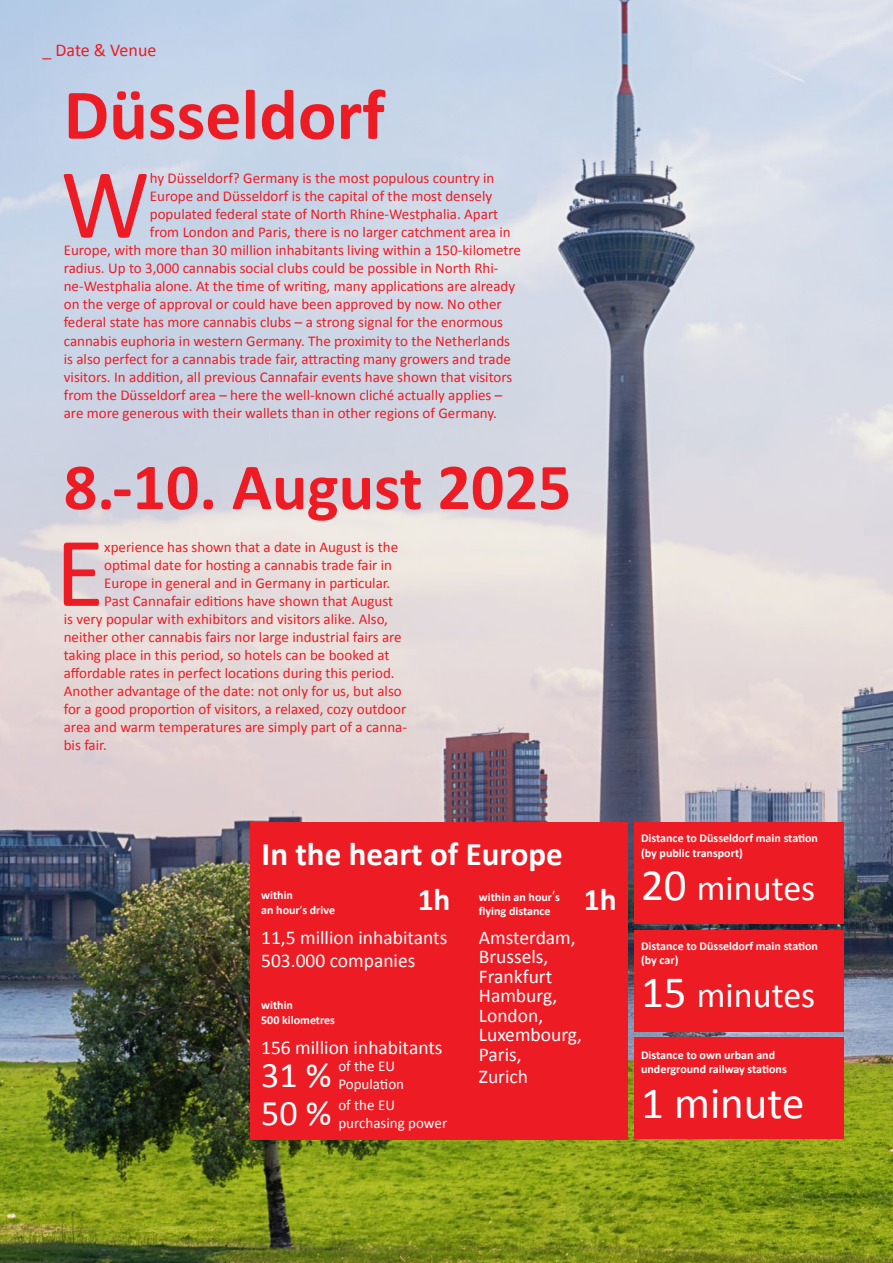
<style>
.page{position:relative;width:893px;height:1263px;background:#fff}
.page>*{position:absolute;margin:0;border:0;box-sizing:border-box;transform-origin:0 0}
.t1{font:100.05px "Calibri";color:#ed1c24}
.t2{font:700 72px "Calibri";color:#ed1c24}
.t3{font:700 66px "Calibri";color:#ed1c24}
.t4{font:45px "Calibri";color:#fff}
.t5{font:36px/37.5px "Calibri";color:#fff}
.t6{font:700 33px "Calibri";color:#fff}
.t7{font:700 31.5px "Calibri";color:#fff}
.t8{font:19.5px/19.5px "Calibri";color:#fff}
.t9{font:18px "Calibri";color:#ed1c24}
.t10{font:15px "Calibri";color:#ed1c24}
.t11{font:15px/18px "Calibri";color:#fff}
.t12{font:700 12px/14.4px "Calibri";color:#fff}
.s1{font-family:"Myriad Pro";font-weight:400;font-size:15px}
.s2{font-family:"Myriad Pro";font-weight:400}
.s3{font-size:45px}
</style>
<div class="page">
<img style="left:0;top:0;width:893px;height:1263px">
<div style="left:250px;top:822px;width:378px;height:317px;background:#ed1c24"></div>
<div style="left:634px;top:822px;width:210px;height:101px;background:#ed1c24"></div>
<div style="left:634px;top:930px;width:210px;height:101px;background:#ed1c24"></div>
<div style="left:634px;top:1038px;width:210px;height:101px;background:#ed1c24"></div>
<p class="t9" style="left:43px;top:38px;width:115px">_ Date &amp; Venue</p>
<h2 class="t2" style="left:64px;top:64px;width:323px">Düsseldorf</h2>
<h1 class="t1" style="left:61px;top:135px;width:91px">W</h1>
<p class="t10" style="left:150px;top:168px;width:346px">hy Düsseldorf? Germany is the most populous country in</p>
<p class="t10" style="left:150px;top:186px;width:344px">Europe and Düsseldorf is the capital of the most densely</p>
<p class="t10" style="left:150px;top:204px;width:350px">populated federal state of North Rhine-Westphalia. Apart</p>
<p class="t10" style="left:150px;top:222px;width:362px">from London and Paris, there is no larger catchment area in</p>
<p class="t10" style="left:64px;top:240px;width:459px">Europe, with more than 30 million inhabitants living within a 150-kilometre</p>
<p class="t10" style="left:64px;top:258px;width:436px">radius. Up to 3,000 cannabis social clubs could be possible in North Rhi-</p>
<p class="t10" style="left:64px;top:276px;width:453px">ne-Westphalia alone. At the time of writing, many applications are already</p>
<p class="t10" style="left:64px;top:294px;width:440px">on the verge of approval or could have been approved by now. No other</p>
<p class="t10" style="left:64px;top:312px;width:441px">federal state has more cannabis clubs – a strong signal for the enormous</p>
<p class="t10" style="left:64px;top:330px;width:448px">cannabis euphoria in western Germany. The proximity to the Netherlands</p>
<p class="t10" style="left:64px;top:348px;width:449px">is also perfect for a cannabis trade fair, attracting many growers and trade</p>
<p class="t10" style="left:64px;top:366px;width:450px">visitors. In addition, all previous Cannafair events have shown that visitors</p>
<p class="t10" style="left:64px;top:384px;width:440px">from the Düsseldorf area – here the well-known cliché actually applies –</p>
<p class="t10" style="left:64px;top:402px;width:435px">are more generous with their wallets than in other regions of Germany.</p>
<h3 class="t3" style="left:64px;top:440px;width:509px">8.-10. August 2025</h3>
<h1 class="t1" style="left:55px;top:503px;width:50px">E</h1>
<p class="t10" style="left:104px;top:536px;width:295px">xperience has shown that a date in August is the</p>
<p class="t10" style="left:104px;top:554px;width:289px">optimal date for hosting a cannabis trade fair in</p>
<p class="t10" style="left:104px;top:572px;width:288px">Europe in general and in Germany in particular.</p>
<p class="t10" style="left:104px;top:590px;width:290px">Past Cannafair editions have shown that August</p>
<p class="t10" style="left:64px;top:608px;width:326px">is very popular with exhibitors and visitors alike. Also,</p>
<p class="t10" style="left:64px;top:626px;width:339px">neither other cannabis fairs nor large industrial fairs are</p>
<p class="t10" style="left:64px;top:644px;width:327px">taking place in this period, so hotels can be booked at</p>
<p class="t10" style="left:64px;top:662px;width:332px">affordable rates in perfect locations during this period.</p>
<p class="t10" style="left:64px;top:680px;width:339px">Another advantage of the date: not only for us, but also</p>
<p class="t10" style="left:64px;top:698px;width:344px">for a good proportion of visitors, a relaxed, cozy outdoor</p>
<p class="t10" style="left:64px;top:716px;width:345px">area and warm temperatures are simply part of a canna-</p>
<p class="t10" style="left:64px;top:734px;width:44px">bis fair.</p>
<h3 class="t6" style="left:262px;top:830px;width:303px">In the heart of Europe</h3>
<h3 class="t7" style="left:418px;top:877px;width:34px">1h</h3>
<h3 class="t7" style="left:584px;top:877px;width:34px">1h</h3>
<p class="t12" style="left:479px;top:889px;width:83px">within an hour<span class="s1">’</span>s flying distance</p>
<h3 class="t8" style="left:479px;top:927px;width:105px">Amsterdam,<br>Brussels,<br>Frankfurt<br>Hamburg,<br>London,<br>Luxembourg,<br>Paris,</h3>
<h3 class="t8" style="left:479px;top:1066px;width:51px">Zurich</h3>
<p class="t12" style="left:261px;top:888px;width:75px">within<br>an hour<span class="s2">’</span>s drive</p>
<h3 class="t8" style="left:261px;top:925px;width:188px;line-height:23.4px">11,5 million inhabitants<br>503.000 companies</h3>
<p class="t12" style="left:261px;top:998px;width:75px">within<br>500 kilometres</p>
<h3 class="t8" style="left:261px;top:1037px;width:183px">156 million inhabitants</h3>
<h3 class="t5" style="left:261px;top:1055px;width:72px">31 %<br>50 %</h3>
<p class="t11" style="left:338px;top:1057px;width:67px">of the EU<br>Population</p>
<p class="t11" style="left:338px;top:1095px;width:110px">of the EU purchasing power</p>
<p class="t12" style="left:641px;top:830px;width:178px">Distance to Düsseldorf main station (by public transport)</p>
<h3 class="t5" style="left:641px;top:868px;width:176px"><span class="s3">20</span> minutes</h3>
<p class="t12" style="left:641px;top:938px;width:178px">Distance to Düsseldorf main station (by car)</p>
<h3 class="t5" style="left:641px;top:975px;width:176px"><span class="s3">15</span> minutes</h3>
<p class="t12" style="left:641px;top:1047px;width:147px">Distance to own urban and underground railway stations</p>
<h3 class="t4" style="left:641px;top:1072px;width:165px">1 minute</h3>
</div>
